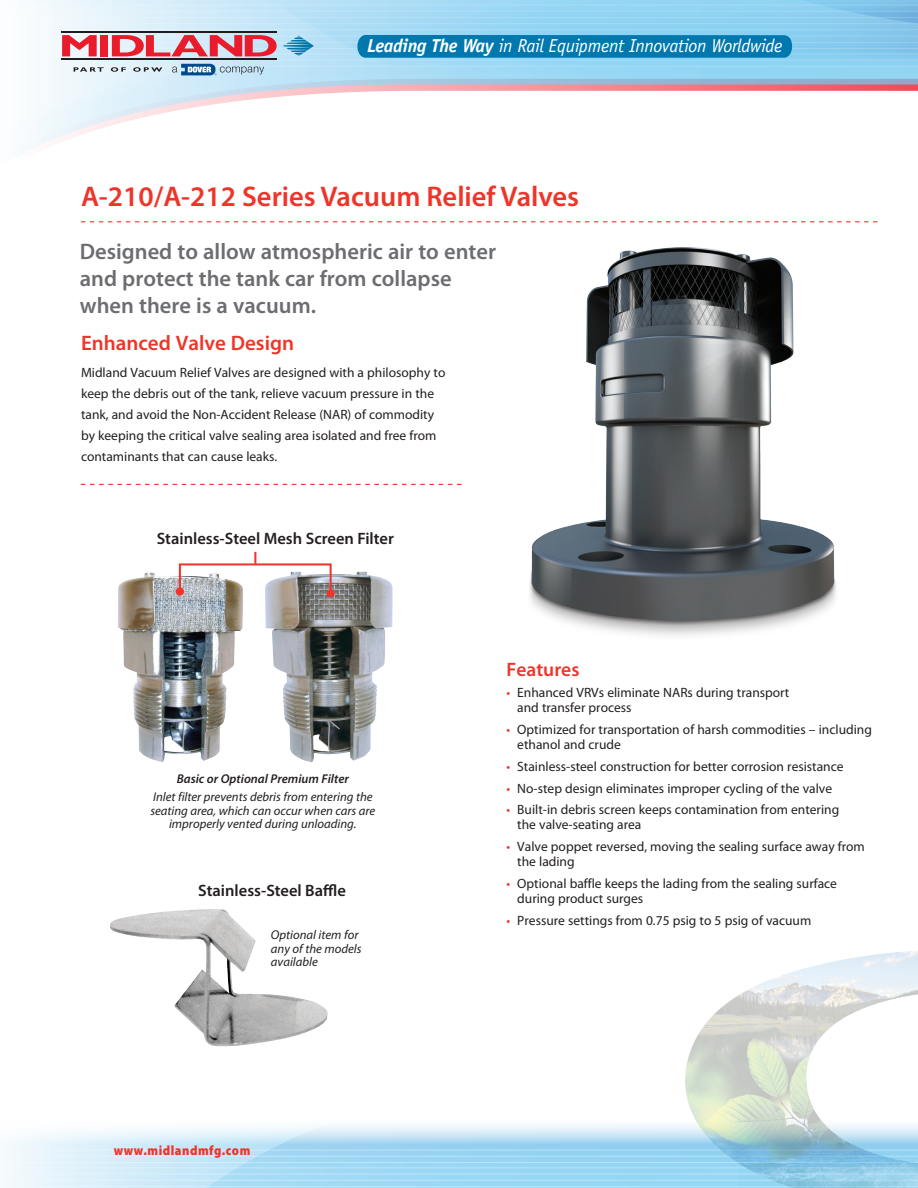
<style>
.page{position:relative;width:918px;height:1188px;background:#fff}
.page>*{position:absolute;margin:0;border:0;box-sizing:border-box;transform-origin:0 0}
.t1{font:600 28.5px "Myriad Pro";color:#ee3529}
.iSite_Splash_Header{font:600 22.5px/27px "Myriad Pro";color:#6c6d70}
.Body_Copy{font:600 21px "Myriad Pro";color:#ee3529}
.Body_Copy-2{font:600 19.5px "Myriad Pro";color:#ee3529}
.t2{font:italic 18.75px "Officina Sans";letter-spacing:-.02em;color:#fff}
.t3{font:600 16.5px "Myriad Pro";color:#231f20}
.Bulleted_text{font:13.5px/15px "Myriad Pro";color:#231f20}
.Body_Copy-3{font:13.5px/21px "Myriad Pro";color:#231f20}
.iSite_Splash_Header-2{font:13.5px/15px "Myriad Pro";color:#231f20}
.t4{font:900 13.5px "Myriad Pro";letter-spacing:.04em;color:#ee3529;scale:.91 1}
.Body_Copy-4{font:italic 12.75px/13.5px "Myriad Pro";color:#231f20;text-align:center}
.Body_Copy-5{font:italic 600 12.75px "Myriad Pro";color:#231f20}
.s1{font-weight:700}
.s2{color:#ee3529}
</style>
<div class="page">
<svg style="left:5px;top:1131px;width:88px;height:57px"></svg>
<svg style="left:93px;top:1125px;width:564px;height:63px;background:#b8e0f5"></svg>
<hr style="left:0;top:1186px;width:918px;height:1px;background:#fff">
<hr style="left:0;top:1150px;width:918px;height:1px;background:#fff">
<hr style="left:0;top:1162px;width:918px;height:1px;background:#fff">
<hr style="left:0;top:1156px;width:918px;height:1px;background:#fff">
<hr style="left:0;top:1167px;width:918px;height:1px;background:#fff">
<hr style="left:0;top:1180px;width:918px;height:1px;background:#fff">
<hr style="left:0;top:1174px;width:918px;height:1px;background:#fff">
<img style="left:657px;top:951px;width:261px;height:237px">
<svg style="left:31px;top:0;width:94px;height:149px"></svg>
<svg style="left:125px;top:0;width:793px;height:122px"></svg>
<hr style="left:0;top:29px;width:918px;height:1px;background:#fff">
<hr style="left:0;top:66px;width:918px;height:1px;background:#fff">
<hr style="left:0;top:23px;width:918px;height:1px;background:#fff">
<hr style="left:0;top:53px;width:918px;height:1px;background:#fff">
<hr style="left:0;top:60px;width:918px;height:1px;background:#fff">
<hr style="left:0;top:17px;width:918px;height:1px;background:#fff">
<hr style="left:0;top:48px;width:918px;height:1px;background:#fff">
<hr style="left:0;top:36px;width:918px;height:1px;background:#fff">
<hr style="left:0;top:42px;width:918px;height:1px;background:#fff">
<hr style="left:0;top:11px;width:918px;height:1px;background:#fff">
<hr style="left:0;top:5px;width:918px;height:1px;background:#fff">
<svg style="left:357px;top:35px;width:435px;height:23px;background:#037aaf"></svg>
<svg style="left:81px;top:221px;width:796px;height:1px"></svg>
<svg style="left:283px;top:36px;width:31px;height:20px"></svg>
<hr style="left:61px;top:59px;width:216px;height:1px;background:#201d1e">
<hr style="left:61px;top:32px;width:216px;height:1px;background:#201d1e">
<svg style="left:62px;top:35px;width:35px;height:21px"></svg>
<div style="left:100px;top:35px;width:8px;height:21px;background:#ea1c2b"></div>
<svg style="left:112px;top:35px;width:165px;height:21px;background:#e07b89"></svg>
<svg style="left:74px;top:67px;width:30px;height:5px"></svg>
<svg style="left:111px;top:67px;width:15px;height:5px"></svg>
<div style="left:133px;top:67px;width:8px;height:5px;background:#201d1e;border-radius:50%"></div>
<svg style="left:135px;top:67px;width:27px;height:5px"></svg>
<svg style="left:172px;top:64px;width:92px;height:11px"></svg>
<img style="left:494px;top:221px;width:368px;height:415px">
<img style="left:118px;top:573px;width:125px;height:189px">
<img style="left:265px;top:572px;width:128px;height:190px">
<svg style="left:176px;top:588px;width:8px;height:8px"></svg>
<div style="left:327px;top:589px;width:8px;height:8px;background:#ee3529;border-radius:50%"></div>
<svg style="left:178px;top:552px;width:155px;height:43px"></svg>
<img style="left:110px;top:909px;width:218px;height:138px">
<svg style="left:81px;top:484px;width:381px;height:1px"></svg>
<h3 class="t2" style="left:367px;top:35px;width:417px"><span class="s1">Leading The Way</span> in Rail Equipment Innovation Worldwide</h3>
<p class="t1" style="left:81px;top:180px;width:500px">A-210/A-212 Series Vacuum Relief Valves</p>
<p class="iSite_Splash_Header" style="left:80px;top:238px;width:418px">Designed to allow atmospheric air to enter and protect the tank car from collapse when there is a vacuum.</p>
<p class="Body_Copy" style="left:81px;top:331px;width:215px">Enhanced Valve Design</p>
<p class="Body_Copy-3" style="left:81px;top:363px;width:366px">Midland Vacuum Relief Valves are designed with a philosophy to keep the debris out of the tank, relieve vacuum pressure in the tank, and avoid the Non-Accident Release (NAR) of commodity by keeping the critical valve sealing area isolated and free from contaminants that can cause leaks.</p>
<p class="t3" style="left:157px;top:529px;width:239px">Stainless-Steel Mesh Screen Filter</p>
<p class="Body_Copy-5" style="left:177px;top:772px;width:174px">Basic or Optional Premium Filter</p>
<p class="Body_Copy-4" style="left:150px;top:791px;width:227px">Inlet filter prevents debris from entering the seating area, which can occur when cars are improperly vented during unloading.</p>
<p class="t3" style="left:198px;top:881px;width:149px">Stainless-Steel Baffle</p>
<p class="Body_Copy-4" style="left:271px;top:929px;width:92px;text-align:left">Optional item for any of the models available</p>
<p class="t4" style="left:114px;top:1143px;width:152px">www.midlandmfg.com</p>
<p class="Body_Copy-2" style="left:507px;top:658px;width:74px">Features</p>
<p class="iSite_Splash_Header-2" style="left:517px;top:686px;width:273px;text-indent:-11px"><span class="s2">•</span> Enhanced VRVs eliminate NARs during transport and transfer process</p>
<p class="iSite_Splash_Header-2" style="left:517px;top:722px;width:356px;text-indent:-11px"><span class="s2">•</span> Optimized for transportation of harsh commodities – including ethanol and crude</p>
<p class="Bulleted_text" style="left:507px;top:759px;width:339px"><span class="s2">•</span> Stainless-steel construction for better corrosion resistance</p>
<p class="Bulleted_text" style="left:507px;top:781px;width:327px"><span class="s2">•</span> No-step design eliminates improper cycling of the valve</p>
<p class="Bulleted_text" style="left:517px;top:803px;width:323px;text-indent:-11px"><span class="s2">•</span> Built-in debris screen keeps contamination from entering the valve-seating area</p>
<p class="Bulleted_text" style="left:517px;top:839px;width:349px;text-indent:-11px"><span class="s2">•</span> Valve poppet reversed, moving the sealing surface away from the lading</p>
<p class="Bulleted_text" style="left:517px;top:876px;width:321px;text-indent:-11px"><span class="s2">•</span> Optional baffle keeps the lading from the sealing surface during product surges</p>
<p class="Bulleted_text" style="left:507px;top:913px;width:306px"><span class="s2">•</span> Pressure settings from 0.75 psig to 5 psig of vacuum</p>
</div>
